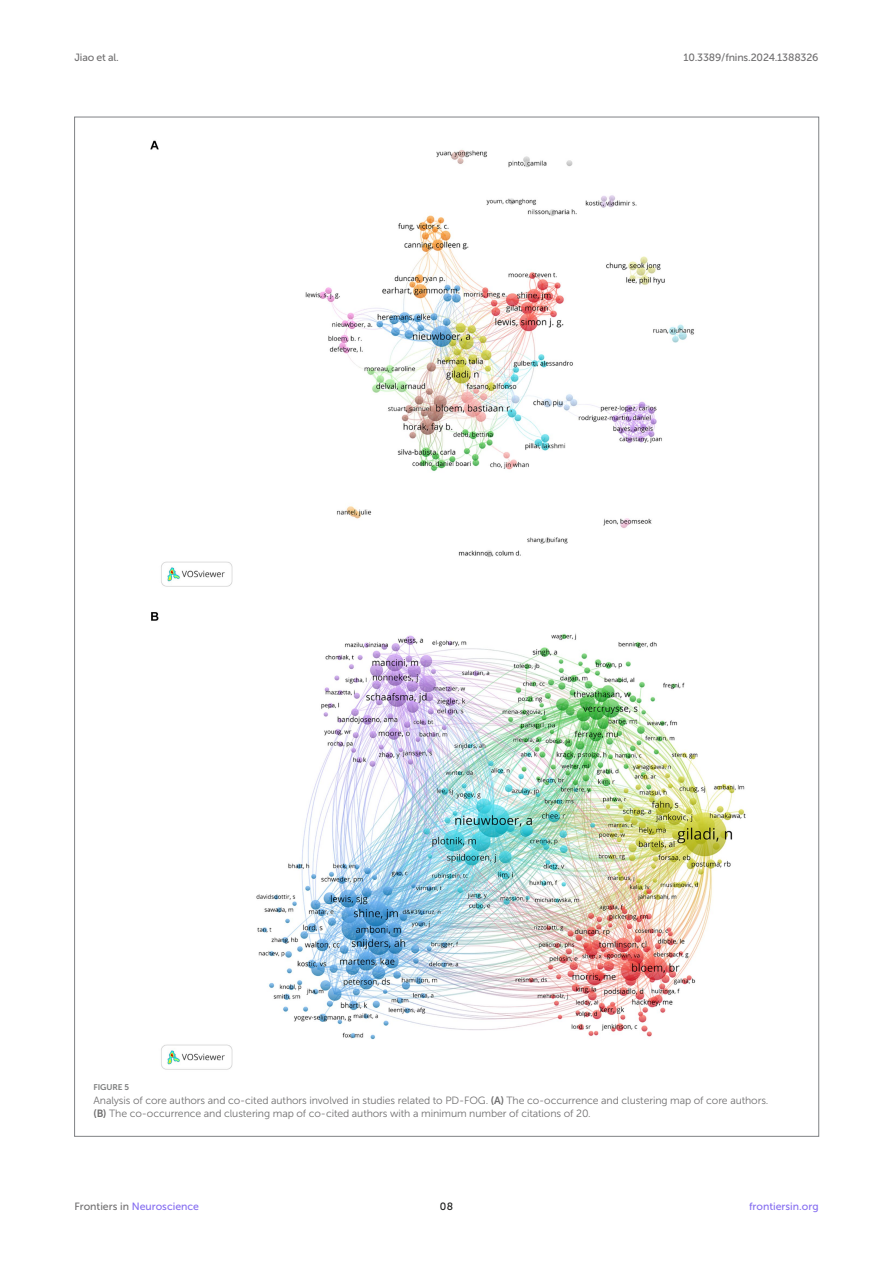
<style>
.page{position:relative;width:893px;height:1263px;background:#fff}
.page>*{position:absolute;margin:0;border:0;box-sizing:border-box;transform-origin:0 0}
.FIG_LEG{font:10.5px/13.5px "Museo Sans 300";letter-spacing:-.01em;color:#706f70}
.t1{font:10.5px "Museo Sans 500";color:#856df0}
.t2{font:10.5px "Museo Sans 500";letter-spacing:-.015em;color:#706f70}
.t3{font:10.5px "Museo Sans 500";color:#1b1c1b}
.FIG_HD{font:8.25px "Museo Sans 700";letter-spacing:-.01em;color:#7e7f7f}
.s1{font-family:"Museo Sans 700"}
.s2{color:#706f70}
</style>
<div class="page">
<img style="left:150px;top:140px;width:596px;height:930px">
<p class="t2" style="left:74px;top:51px;width:46px">Jiao et al.</p>
<p class="t2" style="left:683px;top:51px;width:137px">10.3389/fnins.2024.1388326</p>
<p class="FIG_HD" style="left:94px;top:1083px;width:37px">FIGURE 5</p>
<p class="FIG_LEG" style="left:94px;top:1093px;width:676px">Analysis of core authors and co-cited authors involved in studies related to PD-FOG. <span class="s1">(A)</span> The co-occurrence and clustering map of core authors. <span class="s1">(B)</span> The co-occurrence and clustering map of co-cited authors with a minimum number of citations of 20.</p>
<p class="t1" style="left:74px;top:1200px;width:126px"><span class="s2">Frontiers in</span> Neuroscience</p>
<p class="t3" style="left:440px;top:1200px;width:15px">08</p>
<p class="t1" style="left:749px;top:1200px;width:71px">frontiersin.org</p>
</div>
